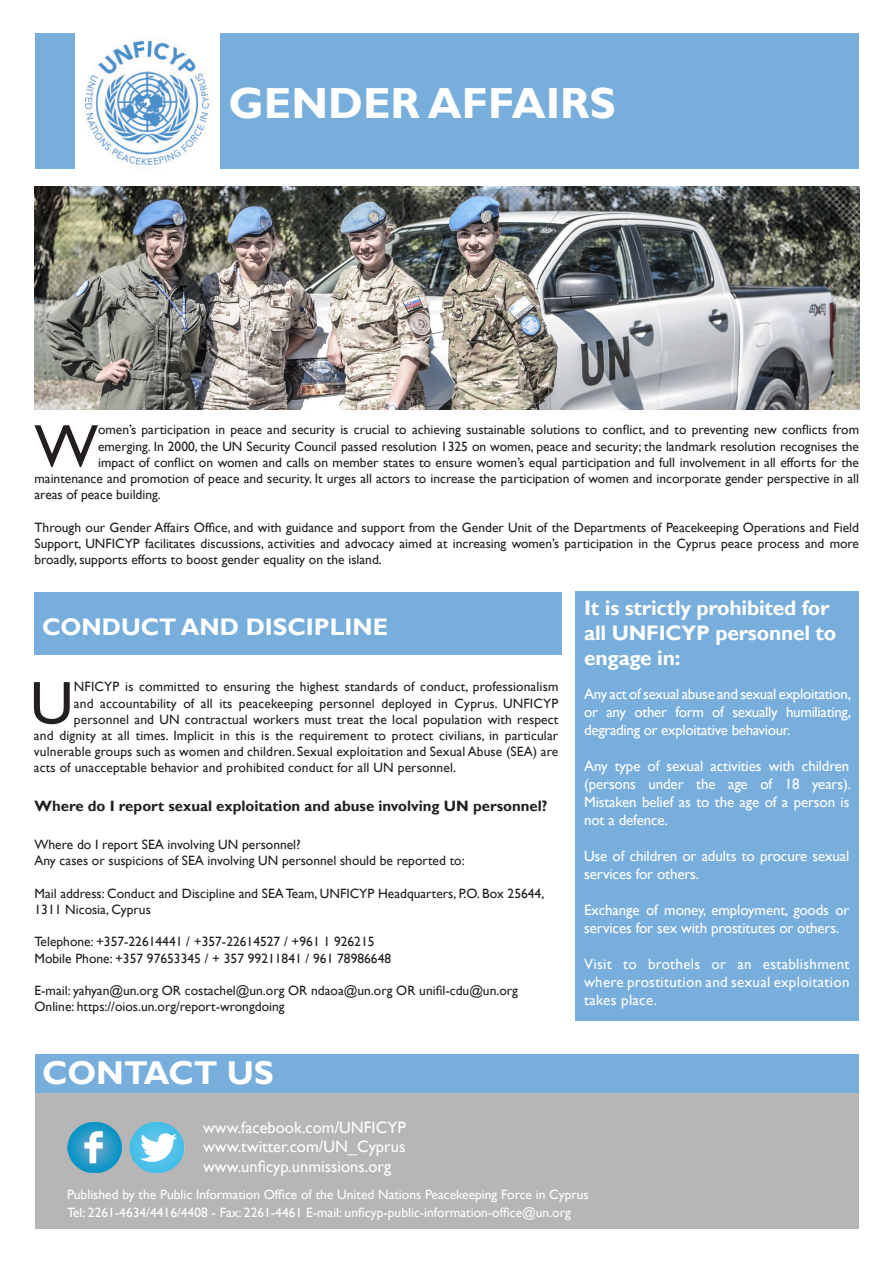
<style>
.page{position:relative;width:893px;height:1263px;background:#fff}
.page>*{position:absolute;margin:0;border:0;box-sizing:border-box;transform-origin:0 0}
.t1{font:61.05px "Gill Sans";color:#231f20}
.t2{font:700 43.5px "Gill Sans";color:#fff}
.t3{font:700 33px "Gill Sans";color:#fff}
.t4{font:700 24px "Gill Sans";color:#fff}
.t5{font:700 21px/25.2px "Gill Sans";letter-spacing:-.01em;color:#fff}
.t6{font:16.5px "Gill Sans";color:#fff}
.t7{font:15px/18px "Gill Sans";letter-spacing:-.01em;color:#fff;text-align:justify}
.t8{font:700 15px "Gill Sans";color:#231f20}
.t9{font:13.5px/16.2px "Gill Sans";color:#231f20}
.t10{font:13.5px "Gill Sans";color:#fff}
</style>
<div class="page">
<div style="left:34px;top:34px;width:824px;height:135px;background:#78aedb"></div>
<img style="left:76px;top:34px;width:143px;height:135px">
<div style="left:575px;top:591px;width:283px;height:430px;background:#78aedb"></div>
<div style="left:34px;top:1054px;width:824px;height:56px;background:#78aedb"></div>
<div style="left:34px;top:1093px;width:824px;height:135px;background:#b7b5b5"></div>
<img style="left:67px;top:1121px;width:55px;height:53px">
<img style="left:130px;top:1121px;width:55px;height:53px">
<div style="left:34px;top:593px;width:528px;height:62px;background:#78aedb"></div>
<img style="left:34px;top:186px;width:825px;height:223px">
<p class="t2" style="left:228px;top:78px;width:389px">GENDER AFFAIRS</p>
<p class="t1" style="left:34px;top:411px;width:65px">W</p>
<p class="t9" style="left:98px;top:422px;width:762px">omen’s participation in peace and security is crucial to achieving sustainable solutions to conflict, and to preventing new conflicts from</p>
<p class="t9" style="left:98px;top:438px;width:762px">emerging. In 2000, the UN Security Council passed resolution 1325 on women, peace and security; the landmark resolution recognises the</p>
<p class="t9" style="left:98px;top:454px;width:762px">impact of conflict on women and calls on member states to ensure women’s equal participation and full involvement in all efforts for the</p>
<p class="t9" style="left:34px;top:471px;width:826px">maintenance and promotion of peace and security. It urges all actors to increase the participation of women and incorporate gender perspective in all</p>
<p class="t9" style="left:34px;top:487px;width:128px">areas of peace building.</p>
<p class="t9" style="left:34px;top:519px;width:826px;text-align:justify">Through our Gender Affairs Office, and with guidance and support from the Gender Unit of the Departments of Peacekeeping Operations and Field Support, UNFICYP facilitates discussions, activities and advocacy aimed at increasing women’s participation in the Cyprus peace process and more broadly, supports efforts to boost gender equality on the island.</p>
<p class="t4" style="left:42px;top:612px;width:347px">CONDUCT AND DISCIPLINE</p>
<p class="t1" style="left:30px;top:668px;width:45px">U</p>
<p class="t9" style="left:74px;top:679px;width:486px">NFICYP is committed to ensuring the highest standards of conduct, professionalism</p>
<p class="t9" style="left:74px;top:695px;width:486px">and accountability of all its peacekeeping personnel deployed in Cyprus. UNFICYP</p>
<p class="t9" style="left:74px;top:711px;width:486px">personnel and UN contractual workers must treat the local population with respect</p>
<p class="t9" style="left:34px;top:727px;width:526px">and dignity at all times. Implicit in this is the requirement to protect civilians, in particular</p>
<p class="t9" style="left:34px;top:744px;width:526px">vulnerable groups such as women and children. Sexual exploitation and Sexual Abuse (SEA) are</p>
<p class="t9" style="left:34px;top:760px;width:424px">acts of unacceptable behavior and prohibited conduct for all UN personnel.</p>
<p class="t8" style="left:34px;top:797px;width:515px">Where do I report sexual exploitation and abuse involving UN personnel?</p>
<p class="t9" style="left:34px;top:837px;width:268px">Where do I report SEA involving UN personnel?</p>
<p class="t9" style="left:34px;top:853px;width:432px">Any cases or suspicions of SEA involving UN personnel should be reported to:</p>
<p class="t9" style="left:34px;top:885px;width:511px">Mail address: Conduct and Discipline and SEA Team, UNFICYP Headquarters, P.O. Box 25644,<br>1311 Nicosia, Cyprus</p>
<p class="t9" style="left:34px;top:934px;width:342px">Telephone: +357-22614441 / +357-22614527 / +961 1 926215</p>
<p class="t9" style="left:34px;top:950px;width:358px">Mobile Phone: +357 97653345 / + 357 99211841 / 961 78986648</p>
<p class="t9" style="left:34px;top:983px;width:485px">E-mail: yahyan@un.org OR costachel@un.org OR ndaoa@un.org OR unifil-cdu@un.org</p>
<p class="t9" style="left:34px;top:999px;width:252px">Online: https://oios.un.org/report-wrongdoing</p>
<p class="t5" style="left:584px;top:595px;width:254px">It is strictly prohibited for all UNFICYP personnel to</p>
<p class="t5" style="left:584px;top:646px;width:98px">engage in:</p>
<p class="t7" style="left:584px;top:685px;width:268px">Any act of sexual abuse and sexual exploitation, or any other form of sexually humiliating, degrading or exploitative behaviour.</p>
<p class="t7" style="left:584px;top:757px;width:268px">Any type of sexual activities with children (persons under the age of 18 years).<br>Mistaken belief as to the age of a person is not a defence.</p>
<p class="t7" style="left:584px;top:847px;width:267px">Use of children or adults to procure sexual services for others.</p>
<p class="t7" style="left:584px;top:901px;width:267px">Exchange of money, employment, goods or services for sex with prostitutes or others.</p>
<p class="t7" style="left:584px;top:955px;width:267px">Visit to brothels or an establishment where prostitution and sexual exploitation takes place.</p>
<p class="t3" style="left:42px;top:1053px;width:233px">CONTACT US</p>
<p class="t6" style="left:203px;top:1117px;width:204px">www.facebook.com/UNFICYP</p>
<p class="t6" style="left:203px;top:1137px;width:204px">www.twitter.com/UN_Cyprus</p>
<p class="t6" style="left:203px;top:1157px;width:189px">www.unficyp.unmissions.org</p>
<p class="t10" style="left:67px;top:1187px;width:523px">Published by the Public Information Office of the United Nations Peacekeeping Force in Cyprus</p>
<p class="t10" style="left:67px;top:1205px;width:505px">Tel: 2261-4634/4416/4408 - Fax: 2261-4461 E-mail: unficyp-public-information-office@un.org</p>
</div>
